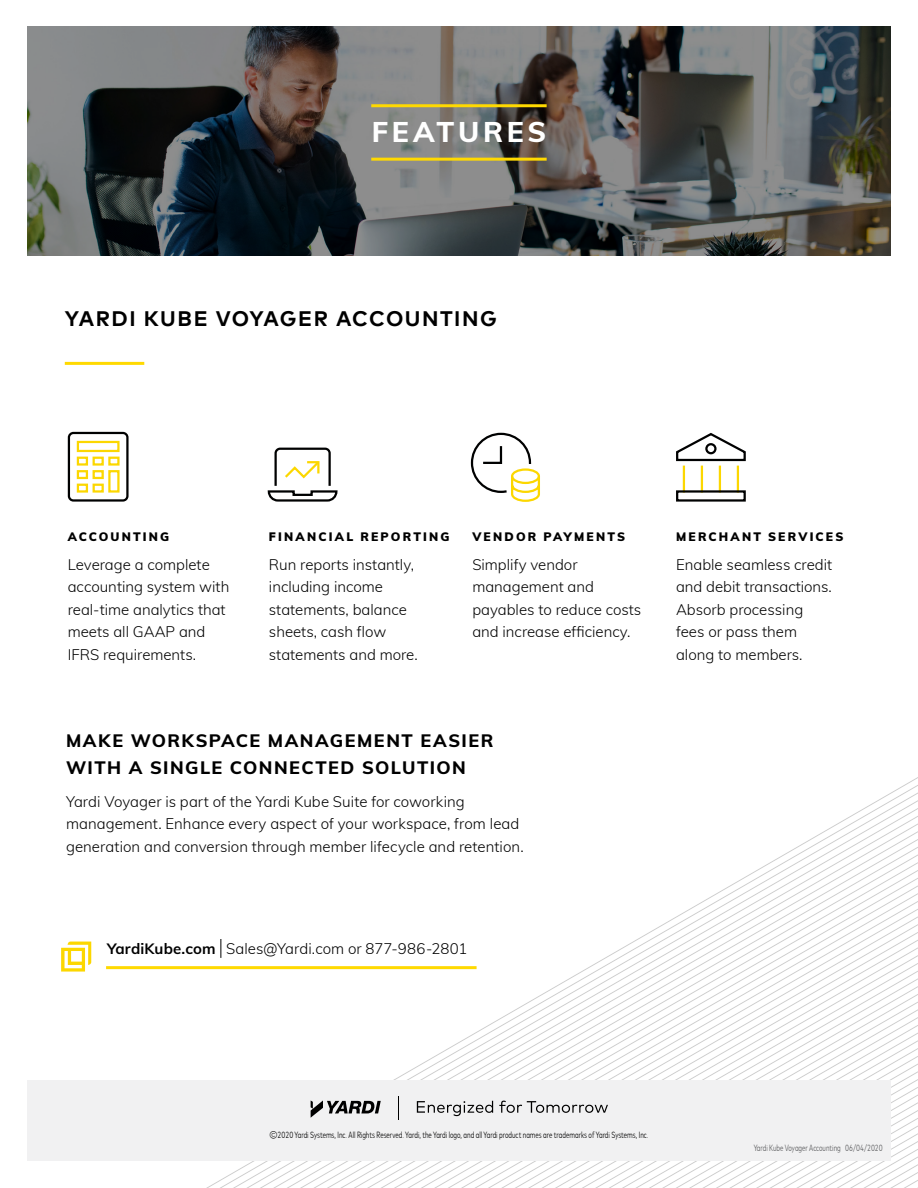
<style>
.page{position:relative;width:918px;height:1188px;background:#fff}
.page>*{position:absolute;margin:0;border:0;box-sizing:border-box;transform-origin:0 0}
.t1{font:800 28.5px "Muli";letter-spacing:.13em;color:#fff}
.t2{font:700 21px "Mark Offc Pro";letter-spacing:.07em;color:#000}
.t3{font:800 18px/27px "Muli";letter-spacing:.08em;color:#000}
.t4{font:300 15px/22.5px "Muli";color:#000}
.t5{font:900 12px "Muli";letter-spacing:.175em;color:#000}
.t6{font:300 condensed 9px "Mark Offc Pro";color:#000}
.t7{font:300 condensed 9px "Mark Offc Pro";color:#58595b}
.s1{font-weight:700}
</style>
<div class="page">
<svg style="left:227px;top:777px;width:691px;height:411px"></svg>
<svg style="left:27px;top:26px;width:864px;height:230px;background:#545655"></svg>
<div style="left:27px;top:1080px;width:864px;height:81px;background:#f1f1f2"></div>
<svg style="left:311px;top:1100px;width:70px;height:18px"></svg>
<svg style="left:417px;top:1101px;width:191px;height:15px"></svg>
<svg style="left:398px;top:1096px;width:1px;height:24px"></svg>
<hr style="left:65px;top:362px;width:79px;height:3px;background:#ffd900">
<div style="left:68px;top:432px;width:61px;height:70px;border:2px solid #000101;border-radius:4px"></div>
<svg style="left:76px;top:440px;width:44px;height:53px"></svg>
<svg style="left:267px;top:447px;width:71px;height:55px"></svg>
<svg style="left:676px;top:433px;width:70px;height:69px"></svg>
<hr style="left:371px;top:158px;width:176px;height:3px;background:#ffd900">
<hr style="left:371px;top:104px;width:176px;height:3px;background:#ffd900">
<svg style="left:470px;top:432px;width:70px;height:70px"></svg>
<svg style="left:61px;top:942px;width:30px;height:30px"></svg>
<svg style="left:220px;top:939px;width:1px;height:19px"></svg>
<hr style="left:106px;top:966px;width:371px;height:3px;background:#ffd900">
<h1 class="t1" style="left:372px;top:111px;width:176px">FEATURES</h1>
<h2 class="t2" style="left:65px;top:303px;width:434px">YARDI KUBE VOYAGER ACCOUNTING</h2>
<p class="t5" style="left:68px;top:528px;width:103px">ACCOUNTING</p>
<p class="t4" style="left:68px;top:553px;width:163px">Leverage a complete accounting system with real-time analytics that meets all GAAP and<br>IFRS requirements.</p>
<p class="t5" style="left:269px;top:528px;width:182px">FINANCIAL REPORTING</p>
<p class="t4" style="left:269px;top:553px;width:150px">Run reports instantly, including income statements, balance sheets, cash flow statements and more.</p>
<p class="t5" style="left:472px;top:528px;width:154px">VENDOR PAYMENTS</p>
<p class="t4" style="left:472px;top:553px;width:170px">Simplify vendor management and payables to reduce costs and increase efficiency.</p>
<p class="t3" style="left:66px;top:726px;width:429px">MAKE WORKSPACE MANAGEMENT EASIER<br>WITH A SINGLE CONNECTED SOLUTION</p>
<p class="t4" style="left:66px;top:789px;width:459px">Yardi Voyager is part of the Yardi Kube Suite for coworking management. Enhance every aspect of your workspace, from lead generation and conversion through member lifecycle and retention.</p>
<p class="t4" style="left:107px;top:936px;width:362px"><span class="s1">YardiKube.com</span> Sales@Yardi.com or 877-986-2801</p>
<p class="t5" style="left:676px;top:528px;width:169px">MERCHANT SERVICES</p>
<p class="t4" style="left:676px;top:553px;width:158px">Enable seamless credit and debit transactions.<br>Absorb processing fees or pass them along to members.</p>
<p class="t6" style="left:270px;top:1129px;width:380px">©2020 Yardi Systems, Inc. All Rights Reserved. Yardi, the Yardi logo, and all Yardi product names are trademarks of Yardi Systems, Inc.</p>
<p class="t7" style="left:754px;top:1142px;width:131px">Yardi Kube Voyager Accounting 06/04/2020</p>
</div>
